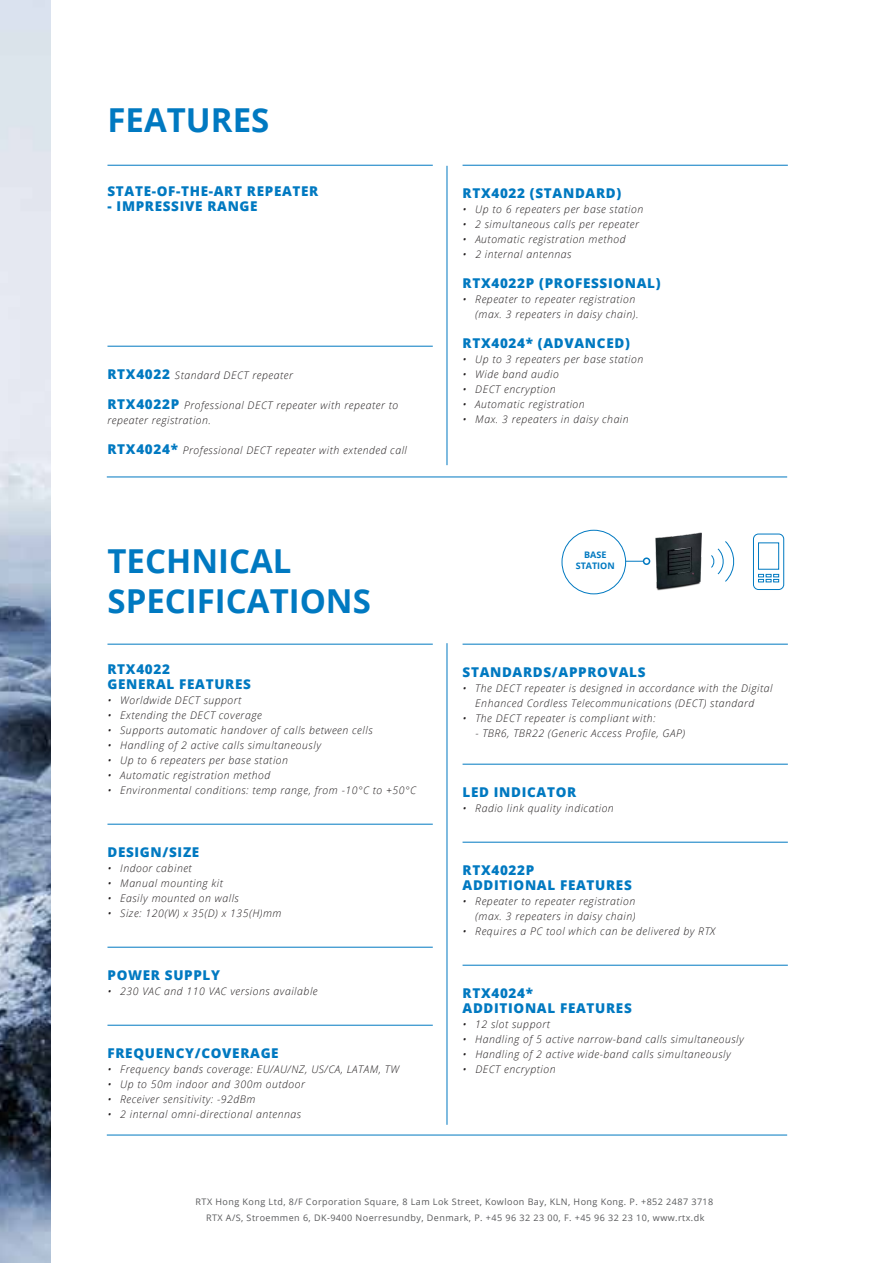
<style>
.page{position:relative;width:893px;height:1263px;background:#fff}
.page>*{position:absolute;margin:0;border:0;box-sizing:border-box;transform-origin:0 0}
.t1{font:700 33px/39.6px "Open Sans";color:#0079c1}
.t2{font:800 13.5px/15px "Open Sans";letter-spacing:.05em;color:#0079c1}
.t3{font:italic 300 10.5px/15px "Open Sans";letter-spacing:.05em;color:#231f20}
.t4{font:9px "Open Sans";letter-spacing:.05em;color:#58595b}
.t5{font:700 9px/10.8px "Open Sans";color:#0079c1;text-align:center}
.s1{font-weight:800;font-style:normal;font-size:13.5px;color:#0079c1}
</style>
<div class="page">
<img style="left:0;top:0;width:51px;height:1263px">
<hr style="left:107px;top:165px;width:326px;height:1px;background:#0079c1">
<hr style="left:107px;top:346px;width:326px;height:1px;background:#0079c1">
<hr style="left:463px;top:165px;width:325px;height:1px;background:#0079c1">
<hr style="left:107px;top:644px;width:326px;height:1px;background:#0079c1">
<hr style="left:107px;top:824px;width:326px;height:1px;background:#0079c1">
<hr style="left:107px;top:947px;width:326px;height:1px;background:#0079c1">
<hr style="left:107px;top:1025px;width:326px;height:1px;background:#0079c1">
<hr style="left:463px;top:644px;width:325px;height:1px;background:#0079c1">
<hr style="left:463px;top:764px;width:325px;height:1px;background:#0079c1">
<hr style="left:463px;top:842px;width:325px;height:1px;background:#0079c1">
<hr style="left:463px;top:965px;width:325px;height:1px;background:#0079c1">
<hr style="left:447px;top:643px;width:1px;height:482px;background:#0079c1">
<hr style="left:447px;top:166px;width:1px;height:299px;background:#0079c1">
<hr style="left:107px;top:1135px;width:680px;height:1px;background:#0079c1">
<hr style="left:107px;top:477px;width:680px;height:1px;background:#0079c1">
<img style="left:655px;top:533px;width:47px;height:58px">
<svg style="left:711px;top:541px;width:24px;height:41px"></svg>
<hr style="left:614px;top:561px;width:30px;height:1px;background:#0079c1">
<div style="left:643px;top:557px;width:7px;height:8px;border:2px solid #0079c1;border-radius:50%"></div>
<div style="left:562px;top:530px;width:64px;height:64px;background:#fff;border-radius:50%"></div>
<div style="left:562px;top:530px;width:64px;height:64px;border:1px solid #0079c1;border-radius:50%"></div>
<div style="left:753px;top:534px;width:31px;height:56px;border:1px solid #0079c1;border-radius:5px"></div>
<svg style="left:758px;top:574px;width:21px;height:8px"></svg>
<div style="left:758px;top:542px;width:21px;height:27px;border:1px solid #0079c1"></div>
<h1 class="t1" style="left:107px;top:99px;width:163px">FEATURES</h1>
<p class="t2" style="left:107px;top:183px;width:212px">STATE-OF-THE-ART REPEATER</p>
<p class="t2" style="left:107px;top:198px;width:152px">- IMPRESSIVE RANGE</p>
<p class="t3" style="left:107px;top:367px;width:187px"><span class="s1">RTX4022</span> Standard DECT repeater</p>
<p class="t3" style="left:107px;top:397px;width:292px"><span class="s1">RTX4022P</span> Professional DECT repeater with repeater to repeater registration.</p>
<p class="t3" style="left:107px;top:442px;width:301px"><span class="s1">RTX4024*</span> Professional DECT repeater with extended call</p>
<p class="t2" style="left:463px;top:185px;width:160px">RTX4022 (STANDARD)</p>
<p class="t3" style="left:463px;top:201px;width:182px">• Up to 6 repeaters per base station</p>
<p class="t3" style="left:463px;top:216px;width:178px">• 2 simultaneous calls per repeater</p>
<p class="t3" style="left:463px;top:231px;width:164px">• Automatic registration method</p>
<p class="t3" style="left:463px;top:246px;width:110px">• 2 internal antennas</p>
<p class="t2" style="left:463px;top:275px;width:200px">RTX4022P (PROFESSIONAL)</p>
<p class="t3" style="left:475px;top:291px;width:165px;text-indent:-13px">• Repeater to repeater registration (max. 3 repeaters in daisy chain).</p>
<p class="t2" style="left:463px;top:335px;width:169px">RTX4024* (ADVANCED)</p>
<p class="t3" style="left:463px;top:351px;width:182px">• Up to 3 repeaters per base station</p>
<p class="t3" style="left:463px;top:366px;width:98px">• Wide band audio</p>
<p class="t3" style="left:463px;top:381px;width:95px">• DECT encryption</p>
<p class="t3" style="left:463px;top:396px;width:124px">• Automatic registration</p>
<p class="t3" style="left:463px;top:411px;width:168px">• Max. 3 repeaters in daisy chain</p>
<h1 class="t1" style="left:107px;top:540px;width:265px">TECHNICAL<br>SPECIFICATIONS</h1>
<p class="t5" style="left:576px;top:549px;width:41px">BASE<br>STATION</p>
<p class="t2" style="left:107px;top:661px;width:145px">RTX4022<br>GENERAL FEATURES</p>
<p class="t3" style="left:107px;top:692px;width:135px">• Worldwide DECT support</p>
<p class="t3" style="left:107px;top:707px;width:156px">• Extending the DECT coverage</p>
<p class="t3" style="left:107px;top:722px;width:267px">• Supports automatic handover of calls between cells</p>
<p class="t3" style="left:107px;top:737px;width:215px">• Handling of 2 active calls simultaneously</p>
<p class="t3" style="left:107px;top:752px;width:182px">• Up to 6 repeaters per base station</p>
<p class="t3" style="left:107px;top:767px;width:164px">• Automatic registration method</p>
<p class="t3" style="left:107px;top:782px;width:310px">• Environmental conditions: temp range, from -10°C to +50°C</p>
<p class="t2" style="left:107px;top:844px;width:93px">DESIGN/SIZE</p>
<p class="t3" style="left:107px;top:860px;width:86px">• Indoor cabinet</p>
<p class="t3" style="left:107px;top:875px;width:117px">• Manual mounting kit</p>
<p class="t3" style="left:107px;top:890px;width:133px">• Easily mounted on walls</p>
<p class="t3" style="left:107px;top:905px;width:176px">• Size: 120(W) x 35(D) x 135(H)mm</p>
<p class="t2" style="left:107px;top:967px;width:114px">POWER SUPPLY</p>
<p class="t3" style="left:107px;top:983px;width:212px">• 230 VAC and 110 VAC versions available</p>
<p class="t2" style="left:107px;top:1045px;width:173px">FREQUENCY/COVERAGE</p>
<p class="t3" style="left:107px;top:1061px;width:293px">• Frequency bands coverage: EU/AU/NZ, US/CA, LATAM, TW</p>
<p class="t3" style="left:107px;top:1076px;width:199px">• Up to 50m indoor and 300m outdoor</p>
<p class="t3" style="left:107px;top:1091px;width:150px">• Receiver sensitivity: -92dBm</p>
<p class="t3" style="left:108px;top:1106px;width:195px">• 2 internal omni-directional antennas</p>
<p class="t2" style="left:463px;top:664px;width:184px">STANDARDS/APPROVALS</p>
<p class="t3" style="left:463px;top:680px;width:312px;text-align:center">• The DECT repeater is designed in accordance with the Digital<br>Enhanced Cordless Telecommunications (DECT) standard</p>
<p class="t3" style="left:463px;top:710px;width:195px">• The DECT repeater is compliant with:</p>
<p class="t3" style="left:475px;top:725px;width:211px">- TBR6, TBR22 (Generic Access Profile, GAP)</p>
<p class="t2" style="left:463px;top:784px;width:115px">LED INDICATOR</p>
<p class="t3" style="left:463px;top:800px;width:153px">• Radio link quality indication</p>
<p class="t2" style="left:463px;top:862px;width:171px">RTX4022P<br>ADDITIONAL FEATURES</p>
<p class="t3" style="left:463px;top:893px;width:175px;text-align:right">• Repeater to repeater registration (max. 3 repeaters in daisy chain)</p>
<p class="t3" style="left:463px;top:923px;width:254px">• Requires a PC tool which can be delivered by RTX</p>
<p class="t2" style="left:463px;top:985px;width:171px">RTX4024*<br>ADDITIONAL FEATURES</p>
<p class="t3" style="left:463px;top:1016px;width:89px">• 12 slot support</p>
<p class="t3" style="left:463px;top:1031px;width:283px">• Handling of 5 active narrow-band calls simultaneously</p>
<p class="t3" style="left:463px;top:1046px;width:270px">• Handling of 2 active wide-band calls simultaneously</p>
<p class="t3" style="left:463px;top:1061px;width:95px">• DECT encryption</p>
<p class="t4" style="left:196px;top:1195px;width:519px">RTX Hong Kong Ltd, 8/F Corporation Square, 8 Lam Lok Street, Kowloon Bay, KLN, Hong Kong. P. +852 2487 3718</p>
<p class="t4" style="left:206px;top:1212px;width:500px">RTX A/S, Stroemmen 6, DK-9400 Noerresundby, Denmark, P. +45 96 32 23 00, F. +45 96 32 23 10, www.rtx.dk</p>
</div>
